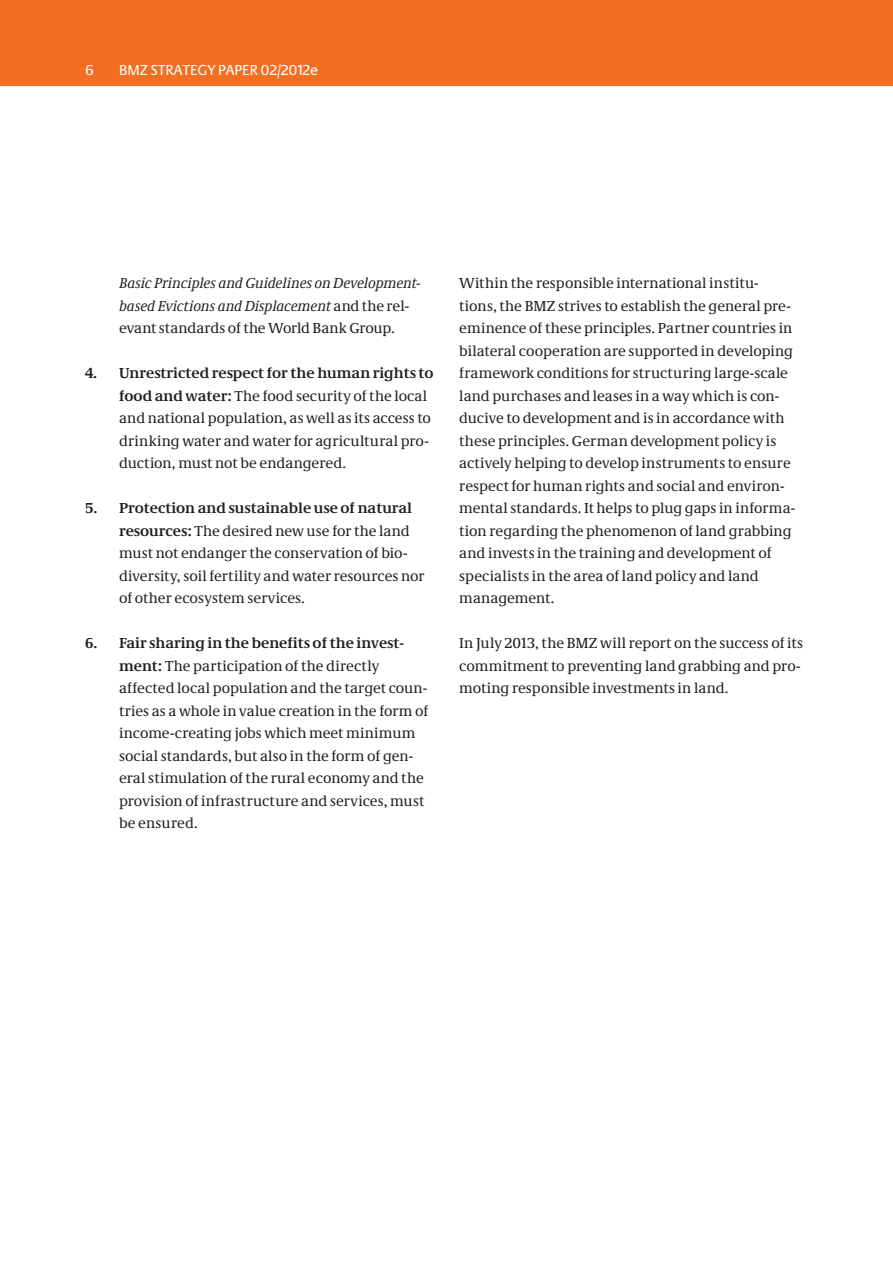
<style>
.page{position:relative;width:893px;height:1263px;background:#fff}
.page>*{position:absolute;margin:0;border:0;box-sizing:border-box;transform-origin:0 0}
.t1{font:15px/22.5px "Neue Demos";letter-spacing:.005em;color:#231f20}
.t2{font:italic 15px/22.5px "Neue Demos";letter-spacing:-.005em;color:#231f20}
.t3{font:15px "Neue Praxis";color:#fff}
.s1{font-style:normal}
.s2{font-weight:700}
</style>
<div class="page">
<div style="left:0;top:0;width:893px;height:85px;background:#f36e21"></div>
<p class="t3" style="left:85px;top:61px;width:10px">6</p>
<p class="t3" style="left:119px;top:61px;width:201px">BMZ STRATEGY PAPER 02/2012E</p>
<p class="t2" style="left:119px;top:272px;width:303px">Basic Principles and Guidelines on Development&shy;based Evictions and Displacement <span class="s1">and the rel&shy;evant standards of the World Bank Group.</span></p>
<p class="t1" style="left:119px;top:362px;width:316px;text-indent:-34px"><span class="s2">4. Unrestricted respect for the human rights to food and water:</span> The food security of the local and national population, as well as its access to drinking water and water for agricultural pro&shy;duction, must not be endangered.</p>
<p class="t1" style="left:119px;top:497px;width:307px;text-indent:-34px"><span class="s2">5. Protection and sustainable use of natural resources:</span> The desired new use for the land must not endanger the conservation of bio&shy;diversity, soil fertility and water resources nor of other ecosystem services.</p>
<p class="t1" style="left:119px;top:632px;width:311px;text-indent:-34px"><span class="s2">6. Fair sharing in the benefits of the invest&shy;ment:</span> The participation of the directly affected local population and the target coun&shy;tries as a whole in value creation in the form of income-creating jobs which meet minimum social standards, but also in the form of gen&shy;eral stimulation of the rural economy and the provision of infrastructure and services, must be ensured.</p>
<p class="t1" style="left:459px;top:272px;width:337px">Within the responsible international institu&shy;tions, the BMZ strives to establish the general pre&shy;eminence of these principles. Partner countries in bilateral cooperation are supported in developing framework conditions for structuring large-scale land purchases and leases in a way which is con&shy;ducive to development and is in accordance with these principles. German development policy is actively helping to develop instruments to ensure respect for human rights and social and environ&shy;mental standards. It helps to plug gaps in informa&shy;tion regarding the phenomenon of land grabbing and invests in the training and development of specialists in the area of land policy and land management.</p>
<p class="t1" style="left:459px;top:632px;width:345px">In July 2013, the BMZ will report on the success of its commitment to preventing land grabbing and pro&shy;moting responsible investments in land.</p>
</div>
